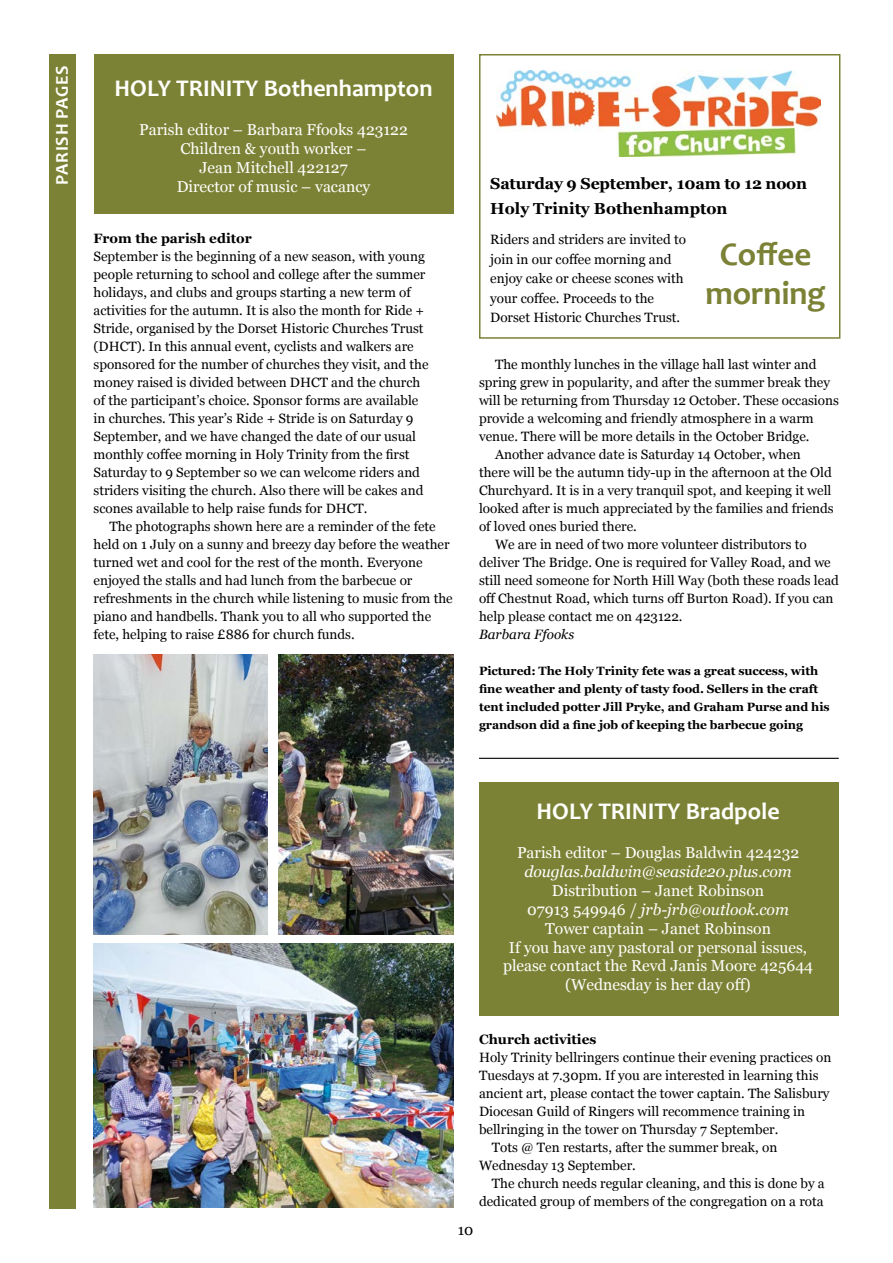
<style>
.page{position:relative;width:893px;height:1263px;background:#fff}
.page>*{position:absolute;margin:0;border:0;box-sizing:border-box;transform-origin:0 0}
.t1{font:700 33px/39.6px "Candara";letter-spacing:-.005em;color:#7b8236;text-align:center}
.t2{font:700 24px "Candara";color:#fffffc}
.t3{font:700 18px "Candara";letter-spacing:.04em;color:#fffffc}
.t4{font:700 15.9px/25.5px "Georgia";letter-spacing:-.01em;color:#000}
.t5{font:15.75px/18.9px "Georgia";color:#fffffc;text-align:center}
.t6{font:italic 15.75px "Georgia";letter-spacing:-.005em;color:#fffffc}
.t7{font:15px "Georgia";color:#000}
.t8{font:13.5px/18px "Georgia";color:#000}
.t9{font:700 13.5px "Georgia";color:#000}
.t10{font:italic 13.5px "Georgia";color:#000}
.t11{font:700 12px/18px "Georgia";letter-spacing:-.005em;color:#000}
.s1{font-style:italic}
</style>
<div class="page">
<div style="left:49px;top:54px;width:26px;height:1155px;background:#7b8236"></div>
<div style="left:479px;top:782px;width:360px;height:233px;background:#7b8236"></div>
<hr style="left:479px;top:758px;width:360px;height:1px;background:#000">
<div style="left:94px;top:54px;width:359px;height:159px;background:#7b8236"></div>
<img style="left:94px;top:944px;width:359px;height:264px">
<img style="left:279px;top:655px;width:174px;height:280px">
<img style="left:94px;top:655px;width:174px;height:280px">
<div style="left:479px;top:54px;width:361px;height:285px;border:2px solid #7b8236"></div>
<img style="left:496px;top:71px;width:325px;height:85px">
<h3 class="t3" style="left:51px;top:185px;width:121px;rotate:-90deg">PARISH PAGES</h3>
<h2 class="t2" style="left:115px;top:74px;width:319px">HOLY TRINITY Bothenhampton</h2>
<p class="t5" style="left:139px;top:120px;width:270px">Parish editor – Barbara Ffooks 423122<br>Children &amp; youth worker –<br>Jean Mitchell 422127<br>Director of music – vacancy</p>
<p class="t9" style="left:94px;top:228px;width:160px">From the parish editor</p>
<p class="t8" style="left:94px;top:247px;width:337px">September is the beginning of a new season, with young people returning to school and college after the summer holidays, and clubs and groups starting a new term of activities for the autumn. It is also the month for Ride + Stride, organised by the Dorset Historic Churches Trust (DHCT). In this annual event, cyclists and walkers are sponsored for the number of churches they visit, and the money raised is divided between DHCT and the church of the participant’s choice. Sponsor forms are available in churches. This year’s Ride + Stride is on Saturday 9<br>September, and we have changed the date of our usual monthly coffee morning in Holy Trinity from the first Saturday to 9 September so we can welcome riders and striders visiting the church. Also there will be cakes and scones available to help raise funds for DHCT.</p>
<p class="t8" style="left:94px;top:517px;width:361px;text-indent:16px">The photographs shown here are a reminder of the fete held on 1 July on a sunny and breezy day before the weather turned wet and cool for the rest of the month. Everyone enjoyed the stalls and had lunch from the barbecue or refreshments in the church while listening to music from the piano and handbells. Thank you to all who supported the fete, helping to raise £886 for church funds.</p>
<p class="t4" style="left:490px;top:170px;width:318px">Saturday 9 September, 10am to 12 noon<br>Holy Trinity Bothenhampton</p>
<p class="t8" style="left:490px;top:229px;width:197px;line-height:19.5px">Riders and striders are invited to join in our coffee morning and enjoy cake or cheese scones with your coffee. Proceeds to the<br>Dorset Historic Churches Trust.</p>
<p class="t8" style="left:495px;top:355px;width:323px">The monthly lunches in the village hall last winter and</p>
<p class="t8" style="left:479px;top:373px;width:352px">spring grew in popularity, and after the summer break they</p>
<p class="t8" style="left:479px;top:391px;width:361px">will be returning from Thursday 12 October. These occasions</p>
<p class="t8" style="left:479px;top:409px;width:336px">provide a welcoming and friendly atmosphere in a warm</p>
<p class="t8" style="left:479px;top:427px;width:332px">venue. There will be more details in the October Bridge.</p>
<p class="t8" style="left:495px;top:445px;width:307px">Another advance date is Saturday 14 October, when</p>
<p class="t8" style="left:479px;top:463px;width:354px">there will be the autumn tidy-up in the afternoon at the Old</p>
<p class="t8" style="left:479px;top:481px;width:354px">Churchyard. It is in a very tranquil spot, and keeping it well</p>
<p class="t8" style="left:479px;top:499px;width:356px">looked after is much appreciated by the families and friends</p>
<p class="t8" style="left:479px;top:517px;width:159px">of loved ones buried there.</p>
<p class="t8" style="left:495px;top:535px;width:313px">We are in need of two more volunteer distributors to</p>
<p class="t8" style="left:479px;top:553px;width:353px">deliver The Bridge. One is required for Valley Road, and we</p>
<p class="t8" style="left:479px;top:571px;width:361px">still need someone for North Hill Way (both these roads lead</p>
<p class="t8" style="left:479px;top:589px;width:356px">off Chestnut Road, which turns off Burton Road). If you can</p>
<p class="t8" style="left:479px;top:607px;width:205px">help please contact me on 423122.</p>
<p class="t10" style="left:479px;top:624px;width:97px">Barbara Ffooks</p>
<h1 class="t1" style="left:705px;top:234px;width:122px">Coffee morning</h1>
<p class="t11" style="left:479px;top:661px;width:352px">Pictured: The Holy Trinity fete was a great success, with fine weather and plenty of tasty food. Sellers in the craft tent included potter Jill Pryke, and Graham Purse and his grandson did a fine job of keeping the barbecue going</p>
<h2 class="t2" style="left:537px;top:797px;width:244px">HOLY TRINITY Bradpole</h2>
<p class="t5" style="left:517px;top:842px;width:284px">Parish editor – Douglas Baldwin 424232</p>
<p class="t6" style="left:524px;top:860px;width:269px">douglas.baldwin@seaside20.plus.com</p>
<p class="t5" style="left:503px;top:880px;width:312px">Distribution – Janet Robinson<br>07913 549946 / <span class="s1">jrb-jrb@outlook.com<br></span>Tower captain – Janet Robinson<br>If you have any pastoral or personal issues, please contact the Revd Janis Moore 425644 (Wednesday is her day off)</p>
<p class="t9" style="left:479px;top:1029px;width:119px">Church activities</p>
<p class="t8" style="left:479px;top:1048px;width:354px">Holy Trinity bellringers continue their evening practices on</p>
<p class="t8" style="left:479px;top:1066px;width:341px">Tuesdays at 7.30pm. If you are interested in learning this</p>
<p class="t8" style="left:479px;top:1084px;width:352px">ancient art, please contact the tower captain. The Salisbury</p>
<p class="t8" style="left:479px;top:1102px;width:328px">Diocesan Guild of Ringers will recommence training in</p>
<p class="t8" style="left:479px;top:1120px;width:301px">bellringing in the tower on Thursday 7 September.</p>
<p class="t8" style="left:492px;top:1138px;width:287px">Tots @ Ten restarts, after the summer break, on</p>
<p class="t8" style="left:479px;top:1156px;width:158px">Wednesday 13 September.</p>
<p class="t8" style="left:492px;top:1174px;width:334px">The church needs regular cleaning, and this is done by a</p>
<p class="t8" style="left:479px;top:1192px;width:346px">dedicated group of members of the congregation on a rota</p>
<p class="t7" style="left:458px;top:1219px;width:17px">10</p>
</div>
